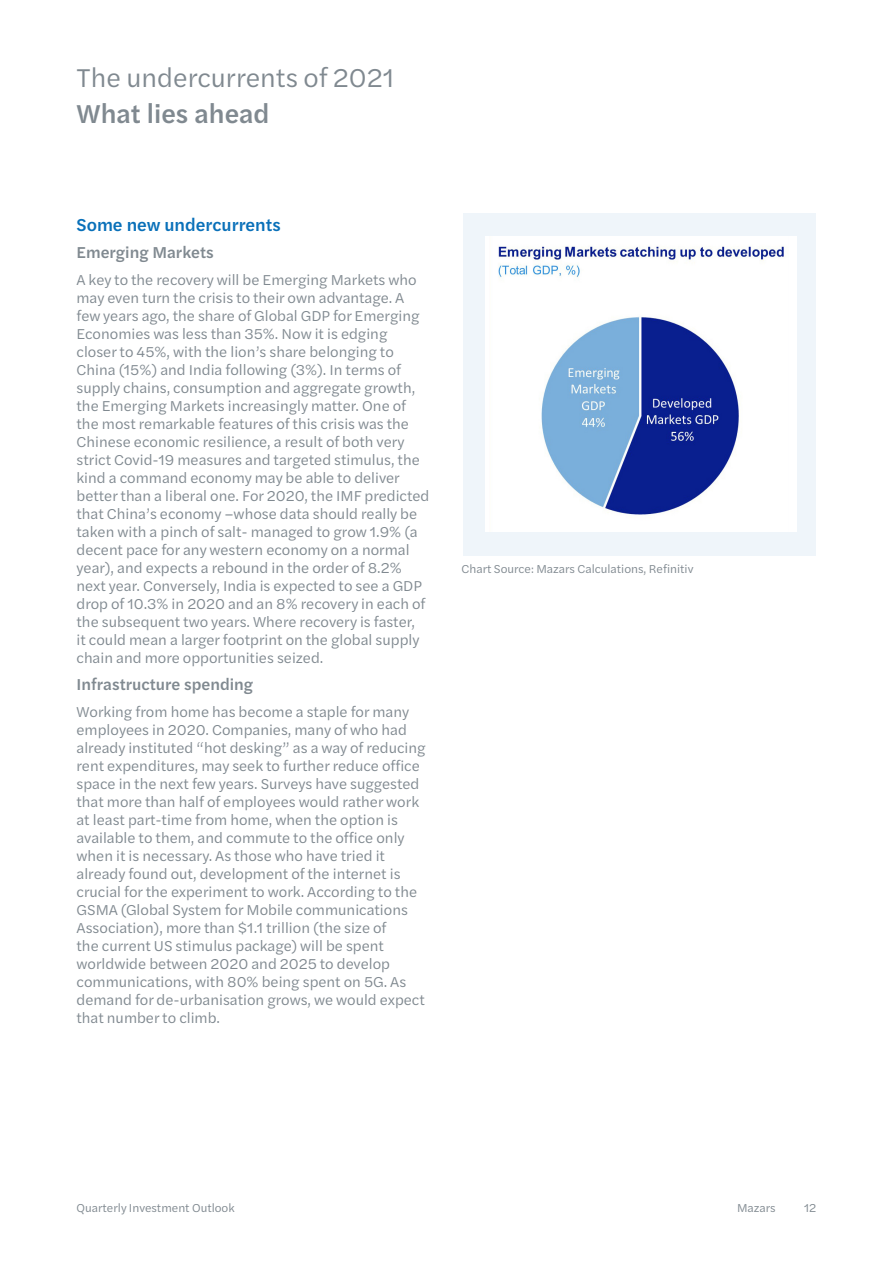
<style>
.page{position:relative;width:893px;height:1263px;background:#fff}
.page>*{position:absolute;margin:0;border:0;box-sizing:border-box;transform-origin:0 0}
.Page_title{font:27px "Halyard Text";color:#808990}
.Page_subtitle{font:500 27px "Halyard Text";color:#808990}
.Subheading{font:500 18px "Halyard Text";color:#0970b9}
.Subheading_2{font:500 16.5px "Halyard Text";color:#808990}
.Body_text{font:15px/18px "Halyard Text";color:#808990}
.Footer_text{font:12px "Halyard Text";color:#808990}
</style>
<div class="page">
<div style="left:463px;top:213px;width:353px;height:342px;background:#eff5fa"></div>
<div style="left:485px;top:236px;width:312px;height:296px;background:#fff"></div>
<img style="left:498px;top:246px;width:286px;height:269px">
<p class="Page_title" style="left:77px;top:58px;width:319px">The undercurrents of 2021</p>
<p class="Page_subtitle" style="left:77px;top:94px;width:195px">What lies ahead</p>
<p class="Subheading" style="left:77px;top:212px;width:206px">Some new undercurrents</p>
<p class="Subheading_2" style="left:77px;top:240px;width:139px">Emerging Markets</p>
<p class="Body_text" style="left:77px;top:270px;width:354px">A key to the recovery will be Emerging Markets who may even turn the crisis to their own advantage. A few years ago, the share of Global GDP for Emerging Economies was less than 35%. Now it is edging closer to 45%, with the lion’s share belonging to China (15%) and India following (3%). In terms of supply chains, consumption and aggregate growth, the Emerging Markets increasingly matter. One of the most remarkable features of this crisis was the Chinese economic resilience, a result of both very strict Covid-19 measures and targeted stimulus, the kind a command economy may be able to deliver better than a liberal one. For 2020, the IMF predicted that China’s economy –whose data should really be taken with a pinch of salt- managed to grow 1.9% (a decent pace for any western economy on a normal year), and expects a rebound in the order of 8.2% next year. Conversely, India is expected to see a GDP drop of 10.3% in 2020 and an 8% recovery in each of the subsequent two years. Where recovery is faster,<br>it could mean a larger footprint on the global supply chain and more opportunities seized.</p>
<p class="Subheading_2" style="left:77px;top:672px;width:178px">Infrastructure spending</p>
<p class="Body_text" style="left:77px;top:702px;width:351px">Working from home has become a staple for many employees in 2020. Companies, many of who had already instituted “hot desking” as a way of reducing rent expenditures, may seek to further reduce office space in the next few years. Surveys have suggested that more than half of employees would rather work at least part-time from home, when the option is available to them, and commute to the office only when it is necessary. As those who have tried it already found out, development of the internet is crucial for the experiment to work. According to the GSMA (Global System for Mobile communications Association), more than $1.1 trillion (the size of<br>the current US stimulus package) will be spent worldwide between 2020 and 2025 to develop communications, with 80% being spent on 5G. As demand for de-urbanisation grows, we would expect that number to climb.</p>
<p class="Footer_text" style="left:462px;top:560px;width:233px">Chart Source: Mazars Calculations, Refinitiv</p>
<p class="Footer_text" style="left:77px;top:1199px;width:160px">Quarterly Investment Outlook</p>
<p class="Footer_text" style="left:737px;top:1199px;width:40px">Mazars</p>
<p class="Footer_text" style="left:804px;top:1199px;width:14px">12</p>
</div>
